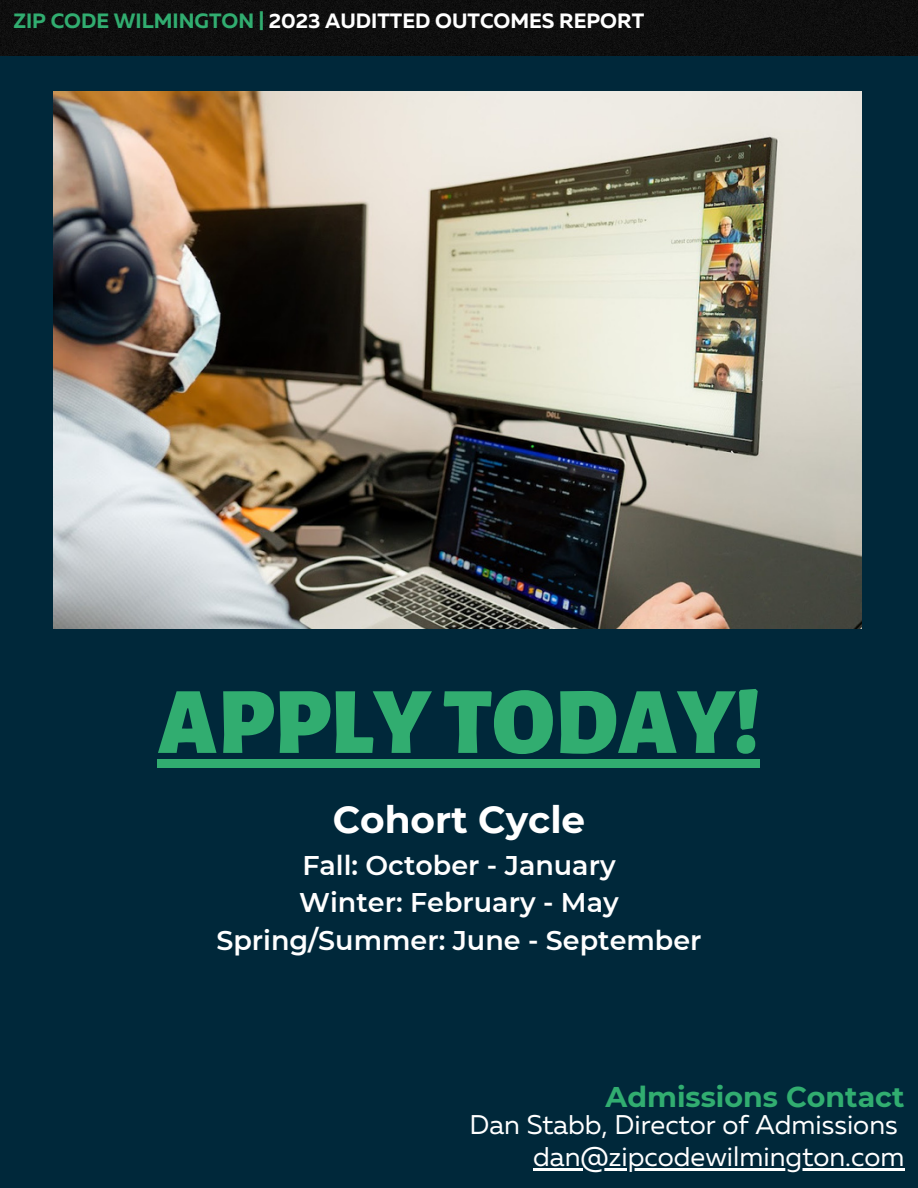
<style>
.page{position:relative;width:918px;height:1188px;background:#00283a}
.page>*{position:absolute;margin:0;border:0;box-sizing:border-box;transform-origin:0 0}
.t1{font:900 95.25px "Alegreya Sans";color:#31ad70}
.t2{font:700 37.5px "Montserrat";color:#fff}
.t3{font:700 28.5px "Montserrat";color:#31ad70}
.t4{font:600 27px/37.2px "Montserrat";color:#fff;text-align:center}
.t5{font:27px/31.7px "Muller";color:#fff;text-align:right}
.t6{font:700 20.7px "Muller";color:#fff}
.s1{color:#31ad70}
</style>
<div class="page">
<div style="left:0;top:0;width:918px;height:55px;background:#0f0f0f"></div>
<img style="left:54px;top:92px;width:807px;height:536px">
<div style="left:158px;top:759px;width:602px;height:9px;background:#31ad70"></div>
<hr style="left:533px;top:1168px;width:371px;height:2px;background:#fff">
<p class="t6" style="left:13px;top:12px;width:632px"><span class="s1">ZIP CODE WILMINGTON |</span> 2023 AUDITTED OUTCOMES REPORT</p>
<h1 class="t1" style="left:158px;top:677px;width:604px">APPLYTODAY!</h1>
<h2 class="t2" style="left:333px;top:797px;width:254px">Cohort Cycle</h2>
<p class="t4" style="left:216px;top:847px;width:487px">Fall: October - January<br>Winter: February - May<br>Spring/Summer: June - September</p>
<p class="t3" style="left:606px;top:1079px;width:300px">Admissions Contact</p>
<p class="t5" style="left:469px;top:1111px;width:437px">Dan Stabb, Director of Admissions dan@zipcodewilmington.com</p>
</div>
